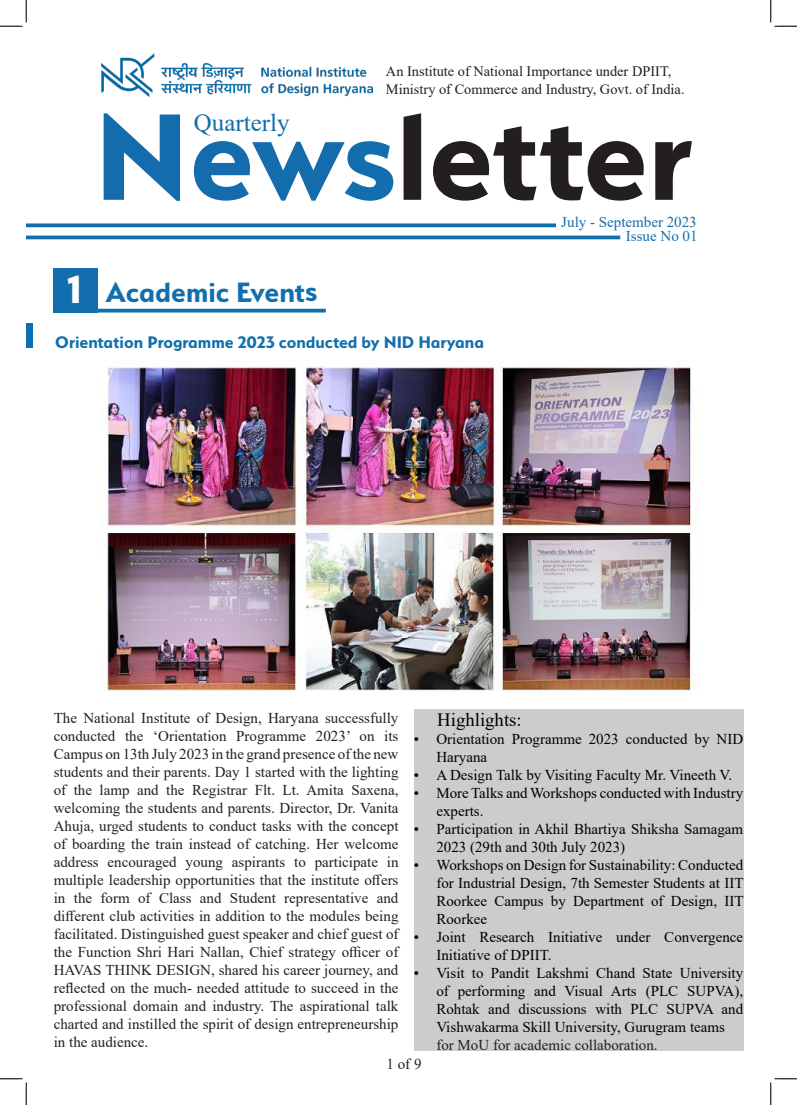
<style>
.page{position:relative;width:797px;height:1105px;background:#fff}
.page>*{position:absolute;margin:0;border:0;box-sizing:border-box;transform-origin:0 0}
.t1{font:700 137.5px "Serenity";color:#231f20}
.t2{font:700 43.75px "Serenity";color:#fff}
.t3{font:700 31.25px "Serenity";letter-spacing:-.005em;color:#116fae}
.t4{font:25px "Times New Roman";color:#126ead}
.t5{font:700 18.75px "Serenity";color:#126ead}
.t6{font:18.75px "Times New Roman";color:#000}
.t7{font:15px/18px "Times New Roman";color:#231f20;text-align:justify}
.t8{font:15px/18px "Times New Roman";color:#000}
.t9{font:15px "Times New Roman";color:#126ead}
.t10{font:14.38px/17.2px "Times New Roman";color:#231f20}
.s1{color:#156cac}
.s2{color:#126ead}
</style>
<div class="page">
<div style="left:414px;top:709px;width:329px;height:342px;background:#ceccca"></div>
<img style="left:101px;top:53px;width:271px;height:44px">
<svg style="left:26px;top:223px;width:530px;height:4px;background:#2e7fb6"></svg>
<hr style="left:26px;top:236px;width:594px;height:3px;background:#126ead">
<div style="left:54px;top:268px;width:44px;height:44px;background:#126ead"></div>
<hr style="left:54px;top:309px;width:272px;height:3px;background:#116fae">
<img style="left:105px;top:361px;width:592px;height:330px">
<div style="left:26px;top:323px;width:6px;height:25px;background:#0d70b0"></div>
<svg style="left:0;top:0;width:27px;height:27px"></svg>
<svg style="left:0;top:1078px;width:27px;height:27px"></svg>
<svg style="left:770px;top:0;width:27px;height:27px"></svg>
<svg style="left:770px;top:1078px;width:27px;height:27px"></svg>
<p class="t10" style="left:386px;top:62px;width:300px">An Institute of National Importance under DPIIT,<br>Ministry of Commerce and Industry, Govt. of India.</p>
<p class="t1" style="left:94px;top:80px;width:600px"><span class="s1">New</span><span class="s2">s</span>letter</p>
<p class="t9" style="left:561px;top:212px;width:137px">July - September 2023</p>
<p class="t4" style="left:194px;top:105px;width:97px">Quarterly</p>
<p class="t9" style="left:626px;top:226px;width:73px">Issue No 01</p>
<p class="t2" style="left:67px;top:265px;width:16px">1</p>
<p class="t3" style="left:106px;top:275px;width:213px">Academic Events</p>
<p class="t5" style="left:55px;top:332px;width:430px">Orientation Programme 2023 conducted by NID Haryana</p>
<p class="t7" style="left:54px;top:708px;width:346px">The National Institute of Design, Haryana successfully conducted the ‘Orientation Programme 2023’ on its Campus on 13th July 2023 in the grand presence of the new students and their parents. Day 1 started with the lighting of the lamp and the Registrar Flt. Lt. Amita Saxena, welcoming the students and parents. Director, Dr. Vanita Ahuja, urged students to conduct tasks with the concept of boarding the train instead of catching. Her welcome address encouraged young aspirants to participate in multiple leadership opportunities that the institute offers in the form of Class and Student representative and different club activities in addition to the modules being facilitated. Distinguished guest speaker and chief guest of the Function Shri Hari Nallan, Chief strategy officer of HAVAS THINK DESIGN, shared his career journey, and reflected on the much- needed attitude to succeed in the professional domain and industry. The aspirational talk charted and instilled the spirit of design entrepreneurship in the audience.</p>
<p class="t6" style="left:437px;top:706px;width:86px">Highlights:</p>
<p class="t8" style="left:436px;top:729px;width:308px;text-indent:-22px">• Orientation Programme 2023 conducted by NID<br>Haryana</p>
<p class="t8" style="left:414px;top:765px;width:320px">• A Design Talk by Visiting Faculty Mr. Vineeth V.</p>
<p class="t8" style="left:436px;top:783px;width:308px;text-indent:-22px">• More Talks and Workshops conducted with Industry experts.</p>
<p class="t8" style="left:436px;top:819px;width:308px;text-indent:-22px">• Participation in Akhil Bhartiya Shiksha Samagam<br>2023 (29th and 30th July 2023)</p>
<p class="t8" style="left:436px;top:855px;width:308px;text-align:justify;text-indent:-22px">• Workshops on Design for Sustainability: Conducted for Industrial Design, 7th Semester Students at IIT Roorkee Campus by Department of Design, IIT Roorkee</p>
<p class="t8" style="left:436px;top:927px;width:308px;text-indent:-22px">• Joint Research Initiative under Convergence<br>Initiative of DPIIT.</p>
<p class="t8" style="left:436px;top:963px;width:308px;text-align:justify;text-indent:-22px">• Visit to Pandit Lakshmi Chand State University of performing and Visual Arts (PLC SUPVA), Rohtak and discussions with PLC SUPVA and Vishwakarma Skill University, Gurugram teams</p>
<p class="t7" style="left:436px;top:1035px;width:223px">for MoU for academic collaboration.</p>
<p class="t7" style="left:386px;top:1055px;width:36px">1 of 9</p>
</div>
